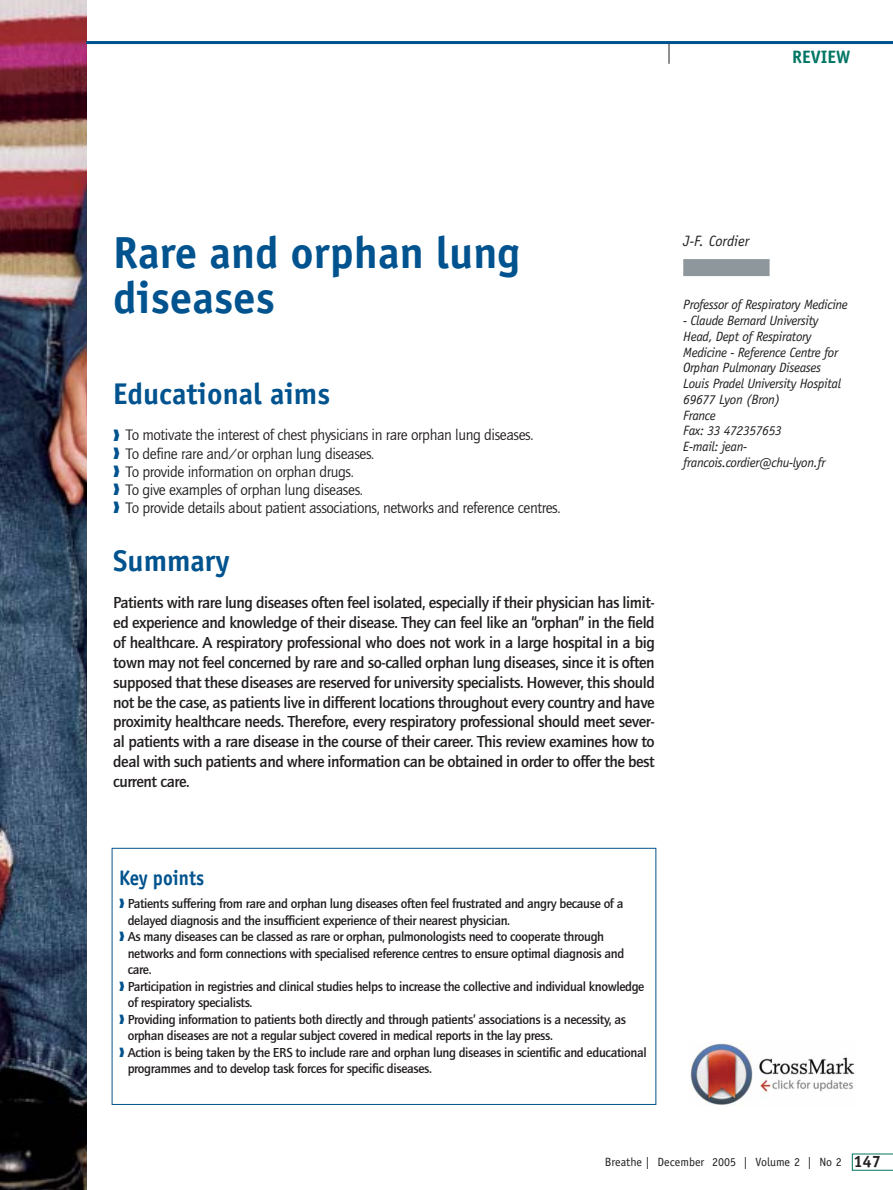
<style>
.page{position:relative;width:893px;height:1190px;background:#fff}
.page>*{position:absolute;margin:0;border:0;box-sizing:border-box;transform-origin:0 0}
.t1{font:700 45px/45px "Officina Sans";color:#00538e}
.t2{font:700 30px "Officina Sans";color:#00538e}
.t3{font:700 21px "Officina Sans";color:#00538e;scale:.9 1}
.t4{font:700 18px "Officina Sans";color:#007663}
.t5{font:16.5px/19.8px "Quay Bld";letter-spacing:-.025em;color:#231f1f;text-align:justify}
.t6{font:15.75px "Quay";letter-spacing:-.025em;color:#231f1f}
.t7{font:italic 15px "Officina Sans";color:#231f1f}
.t8{font:13.5px/16.5px "Quay Bld";letter-spacing:-.025em;color:#231f1f}
.t9{font:italic 13.5px/15.8px "Officina Sans";letter-spacing:-.025em;color:#231f1f}
.t10{font:12px "Officina Sans";color:#231f1f}
.s1{color:#00538e}
.s2{font-weight:700;font-size:16.5px}
</style>
<div class="page">
<img style="left:0;top:0;width:86px;height:1189px">
<svg style="left:668px;top:44px;width:1px;height:20px"></svg>
<div style="left:112px;top:848px;width:544px;height:256px;border:1px solid #00538e"></div>
<svg style="left:851px;top:1153px;width:41px;height:17px"></svg>
<hr style="left:86px;top:41px;width:806px;height:3px;background:#00538e">
<div style="left:683px;top:259px;width:86px;height:17px;background:#8e979c"></div>
<img style="left:689px;top:1042px;width:166px;height:63px">
<h3 class="t4" style="left:792px;top:50px;width:60px">REVIEW</h3>
<h1 class="t1" style="left:113px;top:234px;width:408px">Rare and orphan lung diseases</h1>
<h2 class="t2" style="left:113px;top:382px;width:218px">Educational aims</h2>
<p class="t6" style="left:113px;top:429px;width:422px"><span class="s1">→</span> To motivate the interest of chest physicians in rare orphan lung diseases.</p>
<p class="t6" style="left:113px;top:447px;width:262px"><span class="s1">→</span> To define rare and/or orphan lung diseases.</p>
<p class="t6" style="left:113px;top:465px;width:242px"><span class="s1">→</span> To provide information on orphan drugs.</p>
<p class="t6" style="left:113px;top:483px;width:251px"><span class="s1">→</span> To give examples of orphan lung diseases.</p>
<p class="t6" style="left:113px;top:502px;width:449px"><span class="s1">→</span> To provide details about patient associations, networks and reference centres.</p>
<h2 class="t2" style="left:113px;top:549px;width:118px">Summary</h2>
<p class="t5" style="left:113px;top:594px;width:543px">Patients with rare lung diseases often feel isolated, especially if their physician has limit&shy;ed experience and knowledge of their disease. They can feel like an “orphan” in the field of healthcare. A respiratory professional who does not work in a large hospital in a big town may not feel concerned by rare and so-called orphan lung diseases, since it is often supposed that these diseases are reserved for university specialists. However, this should not be the case, as patients live in different locations throughout every country and have proximity healthcare needs. Therefore, every respiratory professional should meet sever&shy;al patients with a rare disease in the course of their career. This review examines how to deal with such patients and where information can be obtained in order to offer the best current care.</p>
<p class="t7" style="left:683px;top:235px;width:67px">J-F. Cordier</p>
<p class="t9" style="left:683px;top:298px;width:166px">Professor of Respiratory Medicine</p>
<p class="t9" style="left:683px;top:314px;width:159px">- Claude Bernard University<br>Head, Dept of Respiratory<br>Medicine - Reference Centre for<br>Orphan Pulmonary Diseases<br>Louis Pradel University Hospital<br>69677 Lyon (Bron)<br>France<br>Fax: 33 472357653<br>E-mail: jean&shy;francois.cordier@chu-lyon.fr</p>
<h3 class="t3" style="left:119px;top:870px;width:96px">Key points</h3>
<p class="t8" style="left:128px;top:896px;width:497px;text-indent:-9px"><span class="s1">→</span> Patients suffering from rare and orphan lung diseases often feel frustrated and angry because of a delayed diagnosis and the insufficient experience of their nearest physician.</p>
<p class="t8" style="left:128px;top:929px;width:498px;text-indent:-9px"><span class="s1">→</span> As many diseases can be classed as rare or orphan, pulmonologists need to cooperate through networks and form connections with specialised reference centres to ensure optimal diagnosis and care.</p>
<p class="t8" style="left:128px;top:979px;width:518px;text-indent:-9px"><span class="s1">→</span> Participation in registries and clinical studies helps to increase the collective and individual knowledge of respiratory specialists.</p>
<p class="t8" style="left:128px;top:1012px;width:499px;text-indent:-9px"><span class="s1">→</span> Providing information to patients both directly and through patients’ associations is a necessity, as orphan diseases are not a regular subject covered in medical reports in the lay press.</p>
<p class="t8" style="left:128px;top:1045px;width:520px;text-indent:-9px"><span class="s1">→</span> Action is being taken by the ERS to include rare and orphan lung diseases in scientific and educational programmes and to develop task forces for specific diseases.</p>
<p class="t10" style="left:605px;top:1157px;width:277px">Breathe | December 2005 | Volume 2 | No 2 <span class="s2">147</span></p>
</div>
